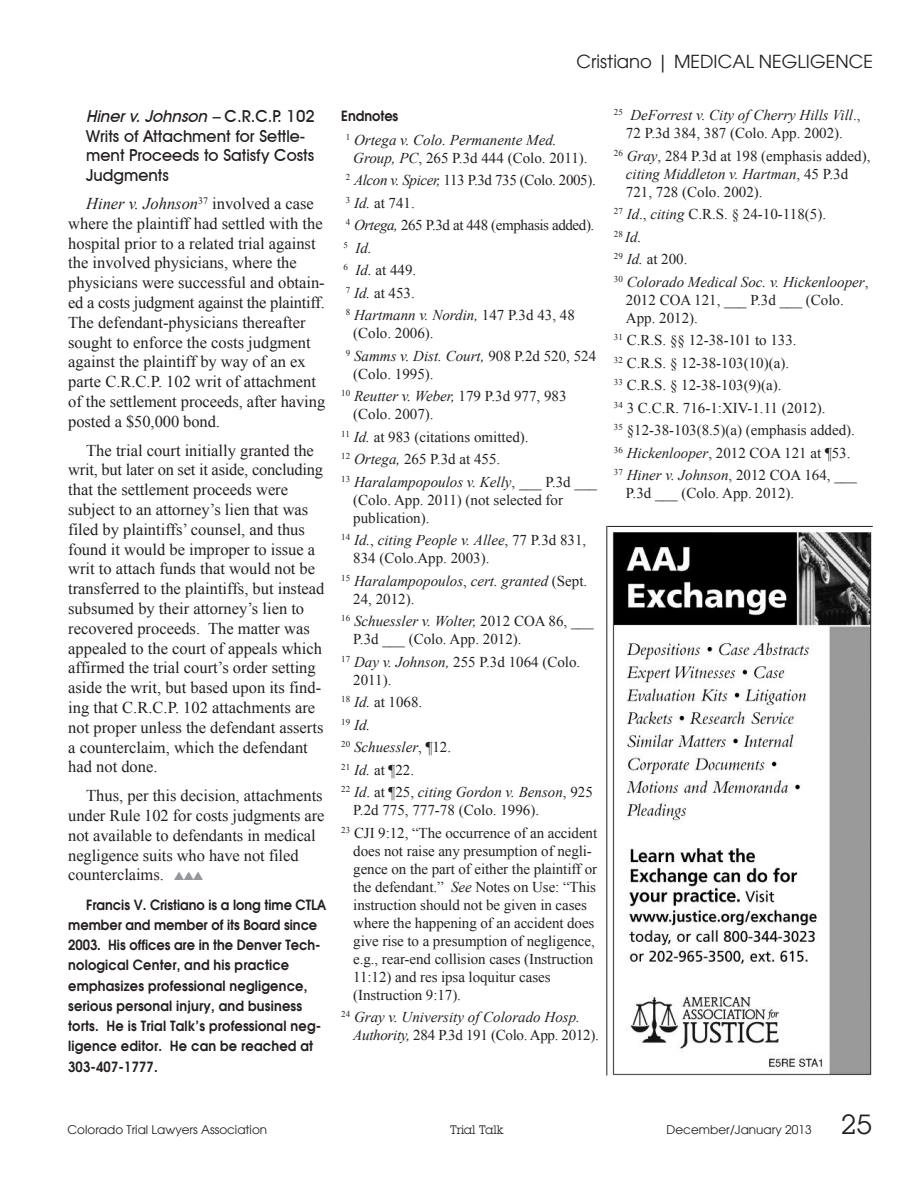
<style>
.page{position:relative;width:918px;height:1188px;background:#fff}
.page>*{position:absolute;margin:0;border:0;box-sizing:border-box;transform-origin:0 0}
.t1{font:27px "Lubalin Graph";color:#231f20}
.t2{font:18px "Avant Garde";color:#231f20}
.t3{font:16.5px/19.8px "Times New Roman";color:#231f20}
.t4{font:500 16.5px/19.8px "Avant Garde IT Cby BT";color:#231f20}
.t5{font:15px/18px "Times New Roman";letter-spacing:-.005em;color:#231f20}
.t6{font:italic 15px/22.5px "Times New Roman";color:#231f20}
.t7{font:15px/22.5px "Times New Roman";letter-spacing:-.025em;color:#231f20}
.t8{font:600 14.1px/20.2px "Avant Garde";letter-spacing:.015em;color:#231f20;scale:.92 1}
.t9{font:12px "Avant Garde";color:#231f20}
.t10{font:12px "Lubalin Graph";color:#231f20}
.s1{font-style:italic}
.s2{color:#95979a}
.s3{font-style:normal}
</style>
<div class="page">
<img style="left:611px;top:532px;width:261px;height:544px">
<hr style="left:607px;top:526px;width:266px;height:1px;background:#231f20">
<hr style="left:606px;top:526px;width:1px;height:549px;background:#231f20">
<p class="t4" style="left:86px;top:106px;width:230px"><span class="s1">Hinerv.Johnson–</span>C.R.C.P. 102<br>Writs of Attachment for Settle&shy;ment Proceeds to Satisfy Costs<br>Judgments</p>
<p class="t3" style="left:68px;top:194px;width:259px;text-indent:18px"><span class="s1">Hiner v. Johnson</span><sup>37</sup> involved a case where the plaintiff had settled with the hospital prior to a related trial against the involved physicians, where the physicians were successful and obtain&shy;ed a costs judgment against the plaintiff.<br>The defendant-physicians thereafter sought to enforce the costs judgment against the plaintiff by way of an ex parte C.R.C.P. 102 writ of attachment of the settlement proceeds, after having posted a $50,000 bond.</p>
<p class="t3" style="left:68px;top:440px;width:258px;text-indent:18px">The trial court initially granted the writ, but later on set it aside, concluding that the settlement proceeds were subject to an attorney’s lien that was filed by plaintiffs’ counsel, and thus found it would be improper to issue a writ to attach funds that would not be transferred to the plaintiffs, but instead subsumed by their attorney’s lien to recovered proceeds. The matter was appealed to the court of appeals which affirmed the trial court’s order setting aside the writ, but based upon its find&shy;ing that C.R.C.P. 102 attachments are not proper unless the defendant asserts a counterclaim, which the defendant had not done.</p>
<p class="t3" style="left:68px;top:786px;width:258px;text-indent:18px">Thus, per this decision, attachments under Rule 102 for costs judgments are not available to defendants in medical negligence suits who have not filed counterclaims. <span class="s2">▲▲▲</span></p>
<p class="t8" style="left:68px;top:894px;width:282px;text-indent:18px">Francis V. Cristiano is a long time CTLA member and member of its Board since 2003. His offices are in the Denver Tech&shy;nological Center, and his practice emphasizes professional negligence, serious personal injury, and business torts. He is Trial Talk’s professional neg&shy;ligence editor. He can be reached at 303-407-1777.</p>
<p class="t2" style="left:577px;top:50px;width:298px">Cristiano | MEDICAL NEGLIGENCE</p>
<p class="t8" style="left:341px;top:106px;width:64px">Endnotes</p>
<p class="t6" style="left:353px;top:131px;width:236px;line-height:18px;text-indent:-7px"><sup>1</sup> Ortega v. Colo. Permanente Med.<br>Group, PC<span class="s3">, 265 P.3d 444 (Colo. 2011).</span></p>
<p class="t7" style="left:344px;top:169px;width:254px"><sup>2</sup> <span class="s1">Alcon v. Spicer,</span> 113 P.3d 735 (Colo. 2005).<br><sup>3</sup> <span class="s1">Id.</span> at 741.<br><sup>4</sup> <span class="s1">Ortega,</span> 265 P.3d at 448 (emphasis added).<br><sup>5</sup> <span class="s1">Id.<br></span><sup>6</sup> <span class="s1">Id.</span> at 449.<br><sup>7</sup> <span class="s1">Id.</span> at 453.<br><sup>8</sup> <span class="s1">Hartmann v. Nordin,</span> 147 P.3d 43, 48</p>
<p class="t5" style="left:346px;top:322px;width:252px;line-height:22.5px;text-indent:8px">(Colo. 2006).<br><sup>9</sup> <span class="s1">Samms v. Dist. Court,</span> 908 P.2d 520, 524</p>
<p class="t5" style="left:341px;top:362px;width:227px;line-height:22.5px;text-indent:12px">(Colo. 1995).<br><sup>10</sup> <span class="s1">Reutter v. Weber,</span> 179 P.3d 977, 983</p>
<p class="t5" style="left:341px;top:403px;width:257px;line-height:22.5px;text-indent:12px">(Colo. 2007).<br><sup>11</sup> <span class="s1">Id.</span> at 983 (citations omitted).<br><sup>12</sup> <span class="s1">Ortega,</span> 265 P.3d at 455.<br><sup>13</sup> <span class="s1">Haralampopoulos v. Kelly</span>, ___ P.3d ___</p>
<p class="t5" style="left:353px;top:491px;width:211px">(Colo. App. 2011) (not selected for publication).</p>
<p class="t5" style="left:353px;top:531px;width:235px;text-indent:-12px"><sup>14</sup> <span class="s1">Id.</span>, <span class="s1">citing People v. Allee</span>, 77 P.3d 831,<br>834 (Colo.App. 2003).</p>
<p class="t6" style="left:353px;top:572px;width:236px;line-height:18px;text-indent:-12px"><sup>15</sup> Haralampopoulos<span class="s3">,</span> cert. granted <span class="s3">(Sept.<br>24, 2012).</span></p>
<p class="t5" style="left:353px;top:612px;width:242px;text-indent:-12px"><sup>16</sup> <span class="s1">Schuessler v. Wolter,</span> 2012 COA 86, ___<br>P.3d ___ (Colo. App. 2012).</p>
<p class="t5" style="left:353px;top:653px;width:229px;text-indent:-12px"><sup>17</sup> <span class="s1">Day v. Johnson,</span> 255 P.3d 1064 (Colo.<br>2011).</p>
<p class="t6" style="left:341px;top:691px;width:253px"><sup>18</sup> Id. <span class="s3">at 1068.<br></span><sup>19</sup> Id.<br><sup>20</sup> Schuessler<span class="s3">, ¶12.<br></span><sup>21</sup> Id. <span class="s3">at ¶22.<br></span><sup>22</sup> Id<span class="s3">. at ¶25,</span> citing Gordon v. Benson<span class="s3">, 925</span></p>
<p class="t5" style="left:341px;top:799px;width:257px;line-height:22.5px;text-indent:12px">P.2d 775, 777-78 (Colo. 1996).<br><sup>23</sup> CJI 9:12, “The occurrence of an accident</p>
<p class="t5" style="left:353px;top:842px;width:245px">does not raise any presumption of negli&shy;gence on the part of either the plaintiff or the defendant.” <span class="s1">See</span> Notes on Use: “This instruction should not be given in cases where the happening of an accident does give rise to a presumption of negligence, e.g., rear-end collision cases (Instruction 11:12) and res ipsa loquitur cases (Instruction 9:17).</p>
<p class="t6" style="left:353px;top:1008px;width:247px;line-height:18px;text-indent:-12px"><sup>24</sup> Gray v. University of Colorado Hosp.<br>Authority, <span class="s3">284 P.3d 191 (Colo. App. 2012).</span></p>
<p class="t6" style="left:614px;top:106px;width:248px;line-height:18px;text-align:center"><sup>25</sup> DeForrest v. City of Cherry Hills Vill<span class="s3">.,<br>72 P.3d 384, 387 (Colo. App. 2002).</span></p>
<p class="t5" style="left:626px;top:147px;width:246px;text-indent:-12px"><sup>26</sup> <span class="s1">Gray</span>, 284 P.3d at 198 (emphasis added), <span class="s1">citing Middleton v. Hartman</span>, 45 P.3d<br>721, 728 (Colo. 2002).</p>
<p class="t6" style="left:614px;top:203px;width:256px"><sup>27</sup> Id<span class="s3">.,</span> citing <span class="s3">C.R.S. § 24-10-118(5).<br></span><sup>28</sup> Id.<br><sup>29</sup> Id. <span class="s3">at 200.<br></span><sup>30</sup> Colorado Medical Soc. v. Hickenlooper<span class="s3">,</span></p>
<p class="t5" style="left:626px;top:291px;width:219px">2012 COA 121, ___ P.3d ___ (Colo.<br>App. 2012).</p>
<p class="t5" style="left:614px;top:329px;width:244px;line-height:22.5px"><sup>31</sup> C.R.S. §§ 12-38-101 to 133.<br><sup>32</sup> C.R.S. § 12-38-103(10)(a).<br><sup>33</sup> C.R.S. § 12-38-103(9)(a).<br><sup>34</sup> 3 C.C.R. 716-1:xIV-1.11 (2012).<br><sup>35</sup> §12-38-103(8.5)(a) (emphasis added).<br><sup>36</sup> <span class="s1">Hickenlooper</span>, 2012 COA 121 at ¶53.<br><sup>37</sup> <span class="s1">Hiner v. Johnson</span>, 2012 COA 164, ___</p>
<p class="t5" style="left:626px;top:484px;width:170px">P.3d ___ (Colo. App. 2012).</p>
<p class="t9" style="left:68px;top:1122px;width:201px">Colorado Trial Lawyers Association</p>
<p class="t10" style="left:450px;top:1122px;width:55px">Trial Talk</p>
<p class="t9" style="left:667px;top:1122px;width:147px">December/January 2013</p>
<h1 class="t1" style="left:841px;top:1108px;width:33px">25</h1>
</div>
